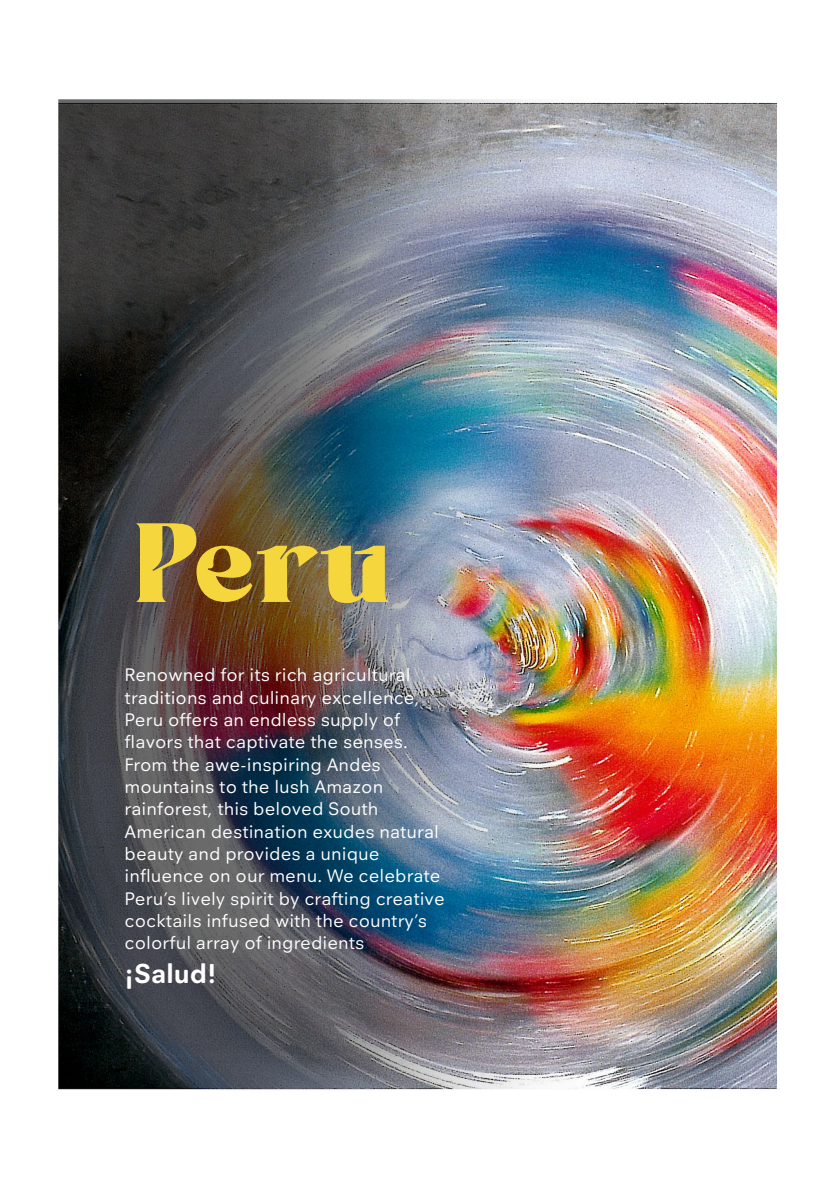
<style>
.page{position:relative;width:840px;height:1191px;background:#fff}
.page>*{position:absolute;margin:0;border:0;box-sizing:border-box;transform-origin:0 0}
.t1{font:112px "Aesth";color:#f6d63d}
.t2{font:700 28px "Neuzeit Office SR Pro";color:#fff}
.t3{font:18.6px/22.4px "Neuzeit Office SR Pro";color:#fff}
</style>
<div class="page">
<img style="left:58px;top:99px;width:719px;height:991px">
<p class="t1" style="left:132px;top:503px;width:261px">Peru</p>
<p class="t3" style="left:124px;top:664px;width:321px">Renowned for its rich agricultural traditions and culinary excellence, Peru offers an endless supply of flavors that captivate the senses.<br>From the awe-inspiring Andes mountains to the lush Amazon rainforest, this beloved South American destination exudes natural beauty and provides a unique influence on our menu. We celebrate Peru’s lively spirit by crafting creative cocktails infused with the country’s colorful array of ingredients</p>
<p class="t2" style="left:124px;top:957px;width:93px">¡Salud!</p>
</div>
